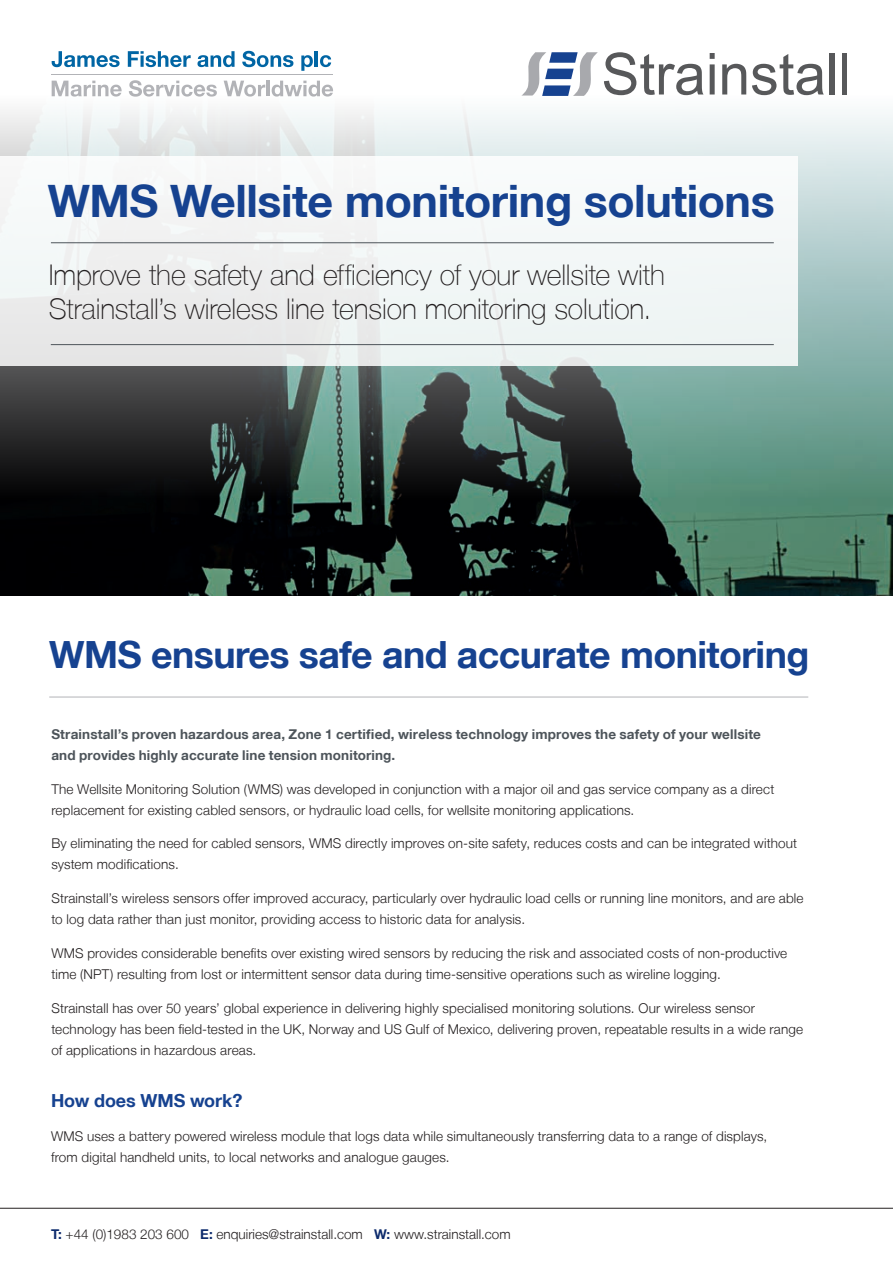
<style>
.page{position:relative;width:893px;height:1263px;background:#fff}
.page>*{position:absolute;margin:0;border:0;box-sizing:border-box;transform-origin:0 0}
.t1{font:700 44.7px "Helvetica Neue LT";letter-spacing:-.01em;color:#164290}
.t2{font:700 37.5px "Helvetica Neue LT";letter-spacing:-.015em;color:#164290}
.t3{font:100 28.5px/34.5px "Helvetica Neue LT";letter-spacing:-.005em;color:#231f20}
.t4{font:700 18px "Helvetica Neue LT";letter-spacing:-.005em;color:#164290}
.t5{font:300 13.5px/21px "Helvetica Neue LT";letter-spacing:.01em;color:#231f20}
.t6{font:700 13.5px/21px "Helvetica Neue LT";letter-spacing:.01em;color:#4d545a}
.s1{font-weight:700;color:#0d2b6d}
</style>
<div class="page">
<hr style="left:51px;top:74px;width:282px;height:1px;background:#b2b3b7">
<svg style="left:52px;top:81px;width:70px;height:15px"></svg>
<svg style="left:129px;top:80px;width:88px;height:16px"></svg>
<svg style="left:224px;top:81px;width:41px;height:15px"></svg>
<hr style="left:267px;top:81px;width:3px;height:15px;background:#b2b3b7">
<svg style="left:272px;top:81px;width:61px;height:15px"></svg>
<svg style="left:52px;top:51px;width:68px;height:16px"></svg>
<svg style="left:128px;top:51px;width:63px;height:16px"></svg>
<svg style="left:197px;top:51px;width:38px;height:16px"></svg>
<svg style="left:242px;top:51px;width:51px;height:16px"></svg>
<svg style="left:301px;top:55px;width:12px;height:16px"></svg>
<hr style="left:315px;top:51px;width:3px;height:16px;background:#0065a4">
<svg style="left:320px;top:55px;width:11px;height:12px"></svg>
<img style="left:0;top:96px;width:893px;height:499px">
<hr style="left:0;top:1208px;width:893px;height:1px;background:#231f20">
<svg style="left:521px;top:52px;width:77px;height:44px"></svg>
<svg style="left:604px;top:52px;width:99px;height:43px"></svg>
<svg style="left:710px;top:53px;width:5px;height:41px"></svg>
<svg style="left:722px;top:64px;width:24px;height:30px"></svg>
<svg style="left:752px;top:54px;width:72px;height:41px"></svg>
<div style="left:830px;top:53px;width:5px;height:41px;background:#57585a"></div>
<div style="left:842px;top:53px;width:5px;height:41px;background:#57585a"></div>
<hr style="left:49px;top:697px;width:759px;height:1px;background:#b2b3b7">
<div style="left:0;top:156px;width:798px;height:210px;background:linear-gradient(to right,#efefef,#f3f9f8)"></div>
<hr style="left:51px;top:242px;width:723px;height:1px;background:#4d545a">
<hr style="left:51px;top:344px;width:723px;height:1px;background:#4d545a">
<h1 class="t1" style="left:48px;top:173px;width:728px">WMS Wellsite monitoring solutions</h1>
<h3 class="t3" style="left:49px;top:257px;width:618px">Improve the safety and efficiency of your wellsite with<br>Strainstall’s wireless line tension monitoring solution.</h3>
<h2 class="t2" style="left:49px;top:631px;width:761px">WMS ensures safe and accurate monitoring</h2>
<p class="t6" style="left:51px;top:723px;width:711px">Strainstall’s proven hazardous area, Zone 1 certified, wireless technology improves the safety of your wellsite and provides highly accurate line tension monitoring.</p>
<p class="t5" style="left:51px;top:778px;width:724px">The Wellsite Monitoring Solution (WMS) was developed in conjunction with a major oil and gas service company as a direct replacement for existing cabled sensors, or hydraulic load cells, for wellsite monitoring applications.</p>
<p class="t5" style="left:51px;top:833px;width:747px">By eliminating the need for cabled sensors, WMS directly improves on-site safety, reduces costs and can be integrated without system modifications.</p>
<p class="t5" style="left:51px;top:888px;width:754px">Strainstall’s wireless sensors offer improved accuracy, particularly over hydraulic load cells or running line monitors, and are able to log data rather than just monitor, providing access to historic data for analysis.</p>
<p class="t5" style="left:51px;top:942px;width:737px">WMS provides considerable benefits over existing wired sensors by reducing the risk and associated costs of non-productive time (NPT) resulting from lost or intermittent sensor data during time-sensitive operations such as wireline logging.</p>
<p class="t5" style="left:51px;top:997px;width:753px">Strainstall has over 50 years’ global experience in delivering highly specialised monitoring solutions. Our wireless sensor technology has been field-tested in the UK, Norway and US Gulf of Mexico, delivering proven, repeatable results in a wide range of applications in hazardous areas.</p>
<h3 class="t4" style="left:51px;top:1089px;width:193px">How does WMS work?</h3>
<p class="t5" style="left:51px;top:1125px;width:718px">WMS uses a battery powered wireless module that logs data while simultaneously transferring data to a range of displays, from digital handheld units, to local networks and analogue gauges.</p>
<p class="t5" style="left:51px;top:1224px;width:461px"><span class="s1">T:</span> +44 (0)1983 203 600 <span class="s1">E:</span> enquiries@strainstall.com <span class="s1">W:</span> www.strainstall.com</p>
</div>
